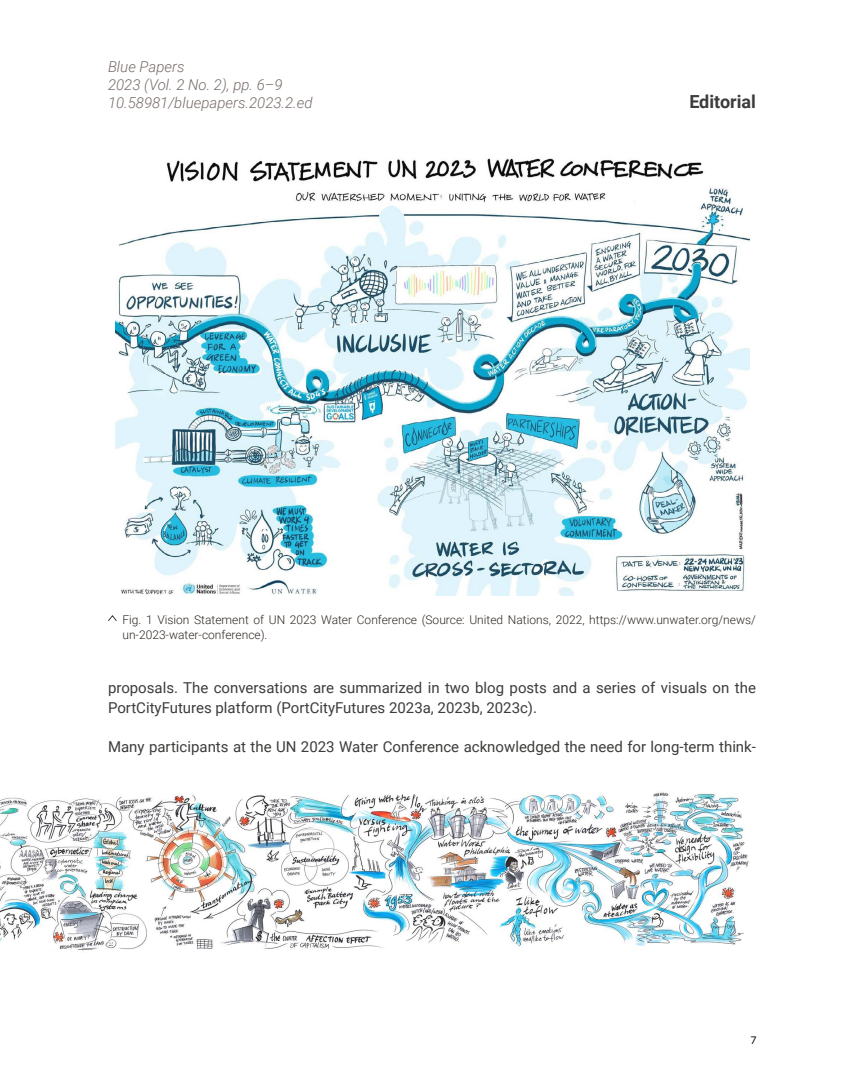
<style>
.page{position:relative;width:864px;height:1080px;background:#fff}
.page>*{position:absolute;margin:0;border:0;box-sizing:border-box;transform-origin:0 0}
.t1{font:700 18px "Roboto";color:#3c3c3b}
.t2{font:15px/19.5px "Roboto";color:#3c3c3b}
.t3{font:italic 300 15px/18px "Roboto";color:#776c68}
.t4{font:300 12px/15px "Roboto";color:#2f2722}
.t5{font:10.5px "Lato";color:#0b0700}
</style>
<div class="page">
<img style="left:115px;top:158px;width:634px;height:438px">
<svg style="left:108px;top:615px;width:9px;height:6px"></svg>
<img style="left:0;top:792px;width:749px;height:159px">
<p class="t3" style="left:108px;top:57px;width:206px">Blue Papers<br>2023 (Vol. 2 No. 2), pp. 6–9<br>10.58981/bluepapers.2023.2.ed</p>
<p class="t1" style="left:689px;top:89px;width:68px">Editorial</p>
<p class="t4" style="left:122px;top:612px;width:635px">Fig. 1 Vision Statement of UN 2023 Water Conference (Source: United Nations, 2022, https://www.unwater.org/news/ un-2023-water-conference).</p>
<p class="t2" style="left:108px;top:677px;width:650px">proposals. The conversations are summarized in two blog posts and a series of visuals on the<br>PortCityFutures platform (PortCityFutures 2023a, 2023b, 2023c).</p>
<p class="t2" style="left:108px;top:736px;width:649px">Many participants at the UN 2023 Water Conference acknowledged the need for long-term think-</p>
<p class="t5" style="left:751px;top:1034px;width:8px">7</p>
</div>
